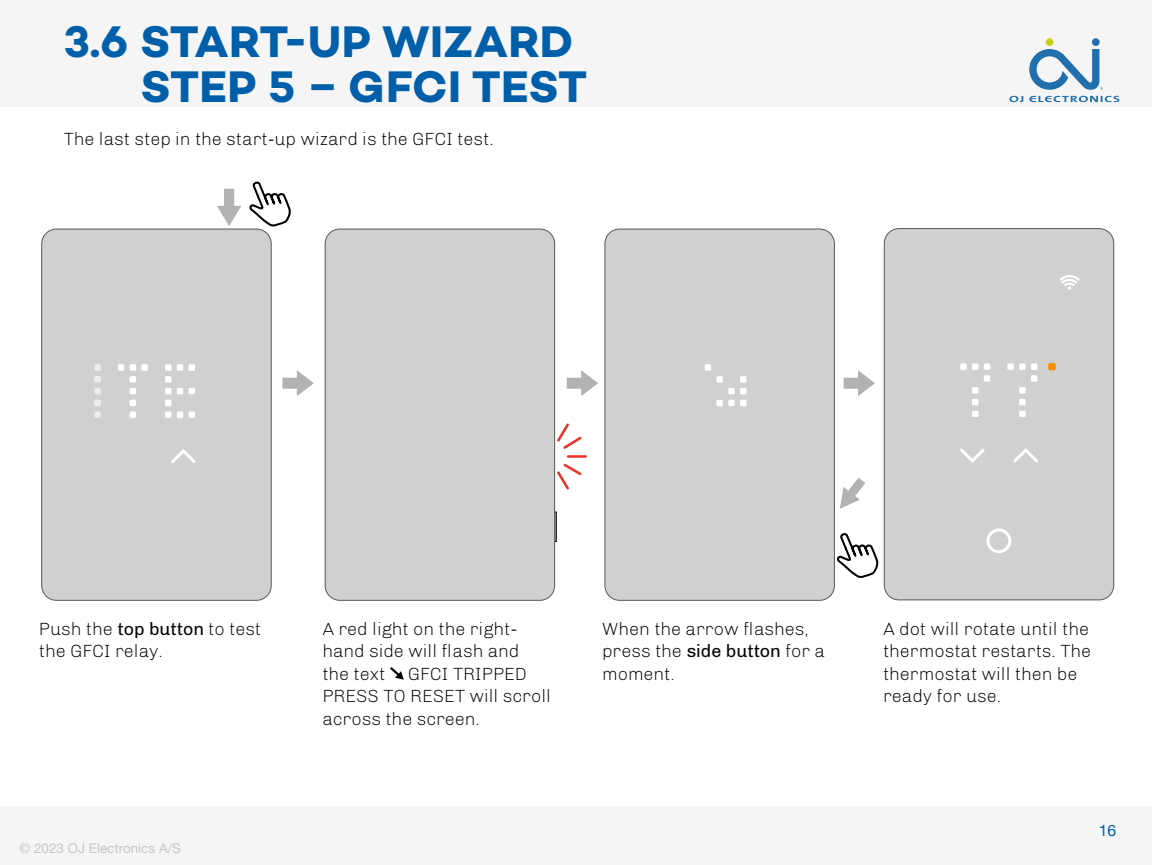
<style>
.page{position:relative;width:1152px;height:865px;background:#fff}
.page>*{position:absolute;margin:0;border:0;box-sizing:border-box;transform-origin:0 0}
.t1{font:700 45px/45px "Campton";letter-spacing:.005em;color:#005fa8}
.t2{font:300 18px/22.5px "Chivo";color:#000}
.t3{font:15.75px "Helvetica Neue LTW1 G";color:#005fa8}
.t4{font:13.5px "Helvetica Neue LTW1 G";color:#c7c7c7}
.s1{font-weight:400}
</style>
<div class="page">
<div style="left:0;top:806px;width:1152px;height:58px;background:#f5f5f5"></div>
<div style="left:0;top:0;width:1152px;height:107px;background:#f5f5f5"></div>
<svg style="left:390px;top:667px;width:14px;height:12px"></svg>
<div style="left:282px;top:377px;width:16px;height:11px;background:#b3b2b2;border:2px solid #b3b2b2"></div>
<svg style="left:296px;top:370px;width:18px;height:26px"></svg>
<div style="left:567px;top:377px;width:15px;height:11px;background:#b3b2b2;border:2px solid #b3b2b2"></div>
<svg style="left:580px;top:370px;width:18px;height:26px"></svg>
<div style="left:843px;top:377px;width:16px;height:11px;background:#b3b2b2;border:2px solid #b3b2b2"></div>
<svg style="left:857px;top:370px;width:18px;height:26px"></svg>
<svg style="left:840px;top:478px;width:25px;height:31px"></svg>
<svg style="left:217px;top:181px;width:74px;height:46px"></svg>
<div style="left:42px;top:229px;width:229px;height:371px;background:#d0d0d0;border-radius:15px"></div>
<div style="left:42px;top:229px;width:229px;height:371px;border:1px solid #575756;border-radius:15px"></div>
<div style="left:165px;top:411px;width:7px;height:7px;background:#fff"></div>
<div style="left:177px;top:411px;width:6px;height:7px;background:#fff"></div>
<div style="left:130px;top:411px;width:6px;height:7px;background:#fff"></div>
<div style="left:189px;top:411px;width:6px;height:7px;background:#fff"></div>
<div style="left:165px;top:399px;width:6px;height:7px;background:#fff"></div>
<div style="left:130px;top:399px;width:6px;height:7px;background:#fff"></div>
<svg style="left:165px;top:388px;width:6px;height:6px"></svg>
<svg style="left:177px;top:388px;width:6px;height:6px"></svg>
<svg style="left:130px;top:388px;width:6px;height:6px"></svg>
<svg style="left:189px;top:388px;width:6px;height:6px"></svg>
<svg style="left:165px;top:376px;width:6px;height:6px"></svg>
<svg style="left:130px;top:376px;width:6px;height:6px"></svg>
<svg style="left:118px;top:364px;width:6px;height:6px"></svg>
<svg style="left:165px;top:364px;width:6px;height:6px"></svg>
<svg style="left:177px;top:364px;width:6px;height:6px"></svg>
<div style="left:141px;top:364px;width:7px;height:6px;background:#fff"></div>
<svg style="left:130px;top:364px;width:6px;height:6px"></svg>
<svg style="left:189px;top:364px;width:6px;height:6px"></svg>
<div style="left:94px;top:364px;width:7px;height:6px;background:#ededed"></div>
<div style="left:94px;top:411px;width:7px;height:7px;background:#ededed"></div>
<div style="left:94px;top:399px;width:7px;height:7px;background:#ededed"></div>
<div style="left:94px;top:387px;width:7px;height:7px;background:#ededed"></div>
<div style="left:94px;top:376px;width:7px;height:6px;background:#ededed"></div>
<svg style="left:171px;top:449px;width:25px;height:14px"></svg>
<div style="left:325px;top:229px;width:230px;height:371px;background:#d0d0d0;border-radius:15px"></div>
<div style="left:325px;top:229px;width:230px;height:371px;border:1px solid #575756;border-radius:15px"></div>
<svg style="left:555px;top:421px;width:31px;height:70px"></svg>
<div style="left:605px;top:229px;width:229px;height:371px;background:#d0d0d0;border-radius:15px"></div>
<div style="left:605px;top:229px;width:229px;height:371px;border:1px solid #575756;border-radius:15px"></div>
<div style="left:728px;top:399px;width:7px;height:7px;background:#fff"></div>
<div style="left:740px;top:399px;width:6px;height:7px;background:#fff"></div>
<div style="left:716px;top:399px;width:7px;height:7px;background:#fff"></div>
<div style="left:728px;top:388px;width:7px;height:6px;background:#fff"></div>
<svg style="left:740px;top:388px;width:6px;height:6px"></svg>
<svg style="left:740px;top:376px;width:6px;height:6px"></svg>
<div style="left:716px;top:376px;width:7px;height:6px;background:#fff"></div>
<svg style="left:705px;top:364px;width:6px;height:6px"></svg>
<div style="left:884px;top:228px;width:230px;height:371px;background:#d0d0d0;border-radius:15px"></div>
<div style="left:884px;top:228px;width:230px;height:372px;border:1px solid #575756;border-radius:15px"></div>
<div style="left:1019px;top:410px;width:7px;height:7px;background:#fff"></div>
<div style="left:972px;top:410px;width:6px;height:7px;background:#fff"></div>
<div style="left:1019px;top:399px;width:7px;height:6px;background:#fff"></div>
<svg style="left:972px;top:399px;width:6px;height:6px"></svg>
<div style="left:1019px;top:387px;width:7px;height:6px;background:#fff"></div>
<svg style="left:972px;top:387px;width:6px;height:6px"></svg>
<svg style="left:984px;top:375px;width:6px;height:6px"></svg>
<svg style="left:1031px;top:375px;width:6px;height:6px"></svg>
<div style="left:960px;top:363px;width:7px;height:7px;background:#fff"></div>
<div style="left:1007px;top:363px;width:7px;height:7px;background:#fff"></div>
<div style="left:1019px;top:363px;width:7px;height:7px;background:#fff"></div>
<div style="left:984px;top:363px;width:6px;height:7px;background:#fff"></div>
<div style="left:972px;top:363px;width:6px;height:7px;background:#fff"></div>
<div style="left:1031px;top:363px;width:6px;height:7px;background:#fff"></div>
<div style="left:1049px;top:363px;width:6px;height:7px;background:#f39200"></div>
<div style="left:1048px;top:363px;width:8px;height:7px;border:1px solid #f39200"></div>
<svg style="left:986px;top:528px;width:25px;height:25px"></svg>
<svg style="left:960px;top:448px;width:25px;height:15px"></svg>
<svg style="left:1013px;top:448px;width:25px;height:15px"></svg>
<svg style="left:1060px;top:275px;width:20px;height:15px"></svg>
<div style="left:1103px;top:405px;width:10px;height:35px;background:#d0d0d0"></div>
<svg style="left:837px;top:533px;width:42px;height:45px"></svg>
<h1 class="t1" style="left:141px;top:18px;width:448px;text-indent:-77px">3.6 START-UP WIZARD<br>STEP 5 – GFCI TEST</h1>
<p class="t2" style="left:64px;top:127px;width:432px">The last step in the start-up wizard is the GFCI test.</p>
<p class="t2" style="left:39px;top:617px;width:224px">Push the <span class="s1">top button</span> to test the GFCI relay.</p>
<p class="t2" style="left:323px;top:617px;width:199px">A red light on the right&shy;hand side will flash and the text</p>
<p class="t2" style="left:323px;top:662px;width:230px;text-indent:85px">GFCI TRIPPED<br>PRESS TO RESET will scroll across the screen.</p>
<p class="t4" style="left:19px;top:839px;width:163px">© 2023 OJ Electronics A/S</p>
<p class="t2" style="left:602px;top:617px;width:224px">When the arrow flashes, press the <span class="s1">side button</span> for a moment.</p>
<p class="t2" style="left:883px;top:617px;width:210px">A dot will rotate until the thermostat restarts. The thermostat will then be ready for use.</p>
<p class="t3" style="left:1099px;top:820px;width:19px">16</p>
</div>
